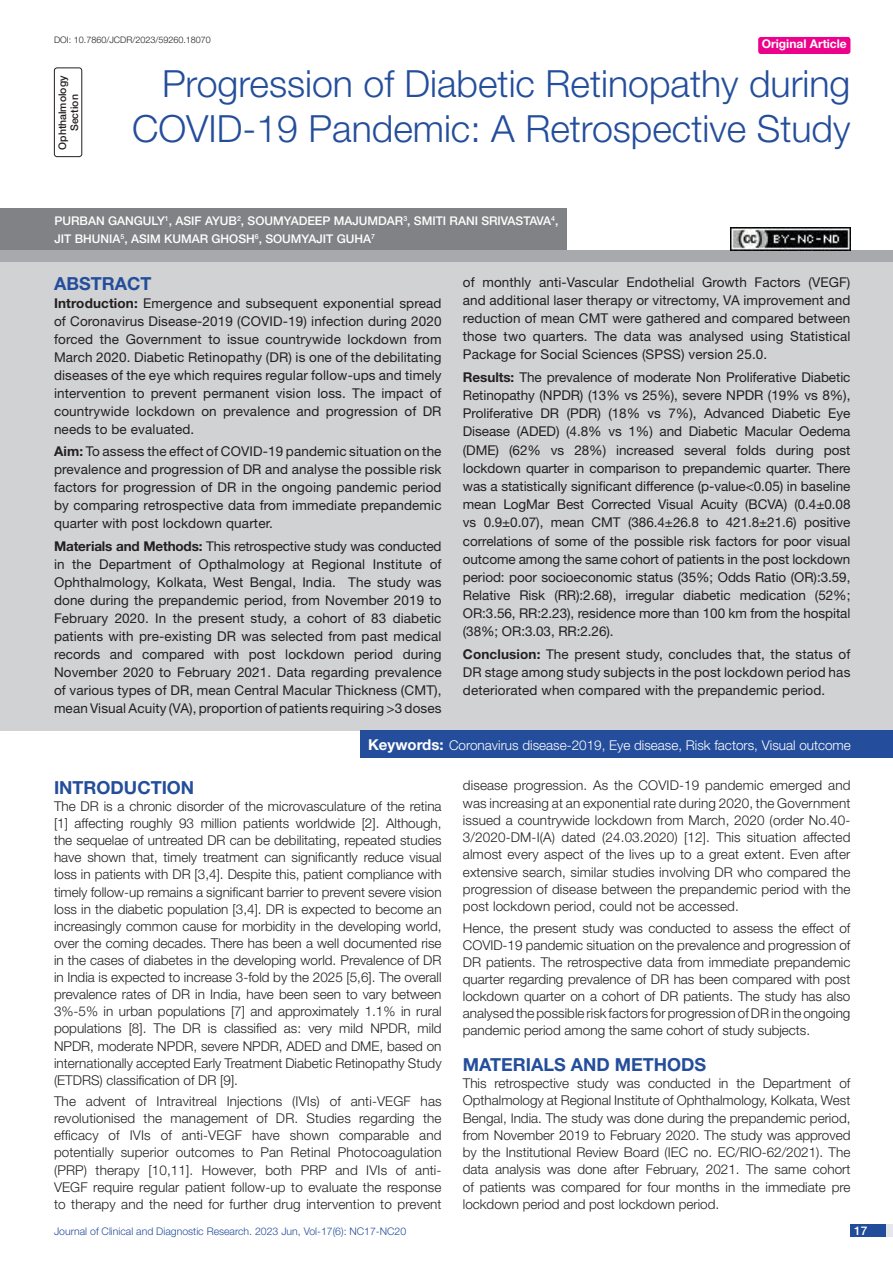
<style>
.page{position:relative;width:893px;height:1263px;background:#fff}
.page>*{position:absolute;margin:0;border:0;box-sizing:border-box;transform-origin:0 0}
.t1{font:300 37.5px/45px "Helvetica Neue";color:#244e9b;text-align:right}
.Heading{font:700 18px "Helvetica Neue";color:#244e9b}
.Abstract_head{font:700 18px "Helvetica Neue";color:#244e9b}
.Body_text{font:300 13.5px/17.1px "Helvetica Neue";color:#231f20;text-align:justify}
.Abstract_Text{font:13.5px/18px "Helvetica Neue";letter-spacing:.01em;color:#231f20;text-align:justify}
.Key_words{font:300 13.5px "Helvetica Neue";color:#fff}
.Author{font:500 12px/18.8px "Helvetica Neue";color:#fff}
.t2{font:700 12px "Helvetica Neue";color:#fff}
.t3{font:300 10.5px "Helvetica Neue";color:#244e9b}
.section{font:500 10.5px/12px "Helvetica Neue";color:#231f20;text-align:center}
.DOI{font:300 9px "Helvetica Neue";color:#231f20}
.s1{font-weight:700}
.s2{font-weight:700;font-size:15px}
</style>
<div class="page">
<div style="left:850px;top:1224px;width:43px;height:13px;background:#e6e7e9"></div>
<div style="left:850px;top:1224px;width:35px;height:13px;background:#214c99"></div>
<div style="left:758px;top:37px;width:92px;height:17px;background:#ed028c;border-radius:3px"></div>
<div style="left:54px;top:68px;width:28px;height:89px;border:1px solid #231f20;border-radius:3px"></div>
<div style="left:0;top:208px;width:566px;height:42px;background:#808285"></div>
<div style="left:0;top:250px;width:893px;height:12px;background:#a8a9ad"></div>
<div style="left:0;top:262px;width:893px;height:468px;background:#d1d2d4"></div>
<div style="left:360px;top:730px;width:533px;height:28px;background:#244e9b"></div>
<img style="left:730px;top:228px;width:120px;height:22px">
<p class="DOI" style="left:54px;top:35px;width:158px">DOI: 10.7860/JCDR/2023/59260.18070</p>
<p class="t2" style="left:762px;top:37px;width:87px">Original Article</p>
<p class="section" style="left:56px;top:150px;width:76px;rotate:-90deg">OPHTHALMOLOGY<br>SECTION</p>
<p class="t1" style="left:132px;top:60px;width:720px">Progression of Diabetic Retinopathy during<br>COVID-19 Pandemic: A Retrospective Study</p>
<p class="Author" style="left:54px;top:211px;width:506px">PURBAN GANG ULY<sup>1</sup>, ASIF AYUB<sup>2</sup>, SOUMYADEEP MAJUMDAR<sup>3</sup>, SMITI RANI SRIVASTAVA<sup>4</sup>,<br>JIT BHUNIA<sup>5</sup>, ASIM KUMAR GHOSH<sup>6</sup>, SOUMYAJIT GUHA<sup>7</sup></p>
<p class="Abstract_head" style="left:54px;top:273px;width:99px">ABSTRACT</p>
<p class="Abstract_Text" style="left:54px;top:294px;width:389px"><span class="s1">Introduction:</span> Emergence and subsequent exponential spread of Coronavirus Disease-2019 (COVID-19) infection during 2020 forced the Government to issue countrywide lockdown from March 2020. Diabetic Retinopathy (DR) is one of the debilitating diseases of the eye which requires regular follow-ups and timely intervention to prevent permanent vision loss. The impact of countrywide lockdown on prevalence and progression of DR needs to be evaluated.</p>
<p class="Abstract_Text" style="left:54px;top:442px;width:389px"><span class="s1">Aim:</span> To assess the effect of COVID-19 pandemic situation on the prevalence and progression of DR and analyse the possible risk factors for progression of DR in the ongoing pandemic period by comparing retrospective data from immediate prepandemic quarter with post lockdown quarter.</p>
<p class="Abstract_Text" style="left:54px;top:537px;width:389px"><span class="s1">Materials and Methods:</span> This retrospective study was conducted in the Department of Opthalmology at Regional Institute of Ophthalmology, Kolkata, West Bengal, India. The study was done during the prepandemic period, from November 2019 to February 2020. In the present study, a cohort of 83 diabetic patients with pre-existing DR was selected from past medical records and compared with post lockdown period during November 2020 to February 2021. Data regarding prevalence of various types of DR, mean Central Macular Thickness (CMT), mean Visual Acuity (VA), proportion of patients requiring &gt;3 doses</p>
<p class="Abstract_Text" style="left:463px;top:273px;width:389px">of monthly anti-Vascular Endothelial Growth Factors (VEGF) and additional laser therapy or vitrectomy, VA improvement and reduction of mean CMT were gathered and compared between those two quarters. The data was analysed using Statistical Package for Social Sciences (SPSS) version 25.0.</p>
<p class="Abstract_Text" style="left:463px;top:368px;width:389px"><span class="s1">Results:</span> The prevalence of moderate Non Proliferative Diabetic Retinopathy (NPDR) (13% vs 25%), severe NPDR (19% vs 8%), Proliferative DR (PDR) (18% vs 7%), Advanced Diabetic Eye Disease (ADED) (4.8% vs 1%) and Diabetic Macular Oedema (DME) (62% vs 28%) increased several folds during post lockdown quarter in comparison to prepandemic quarter. There was a statistically significant difference (p-value&lt;0.05) in baseline mean LogMar Best Corrected Visual Acuity (BCVA) (0.4±0.08 vs 0.9±0.07), mean CMT (386.4±26.8 to 421.8±21.6) positive correlations of some of the possible risk factors for poor visual outcome among the same cohort of patients in the post lockdown period: poor socioeconomic status (35%; Odds Ratio (OR):3.59, Relative Risk (RR):2.68), irregular diabetic medication (52%; OR:3.56, RR:2.23), residence more than 100 km from the hospital (38%; OR:3.03, RR:2.26).</p>
<p class="Abstract_Text" style="left:463px;top:645px;width:389px"><span class="s1">Conclusion:</span> The present study, concludes that, the status of DR stage among study subjects in the post lockdown period has deteriorated when compared with the prepandemic period.</p>
<p class="Key_words" style="left:368px;top:737px;width:484px"><span class="s2">Keywords:</span> Coronavirus disease-2019, Eye disease, Risk factors, Visual outcome</p>
<p class="Heading" style="left:54px;top:776px;width:142px">INTRODUCTION</p>
<p class="Body_text" style="left:54px;top:797px;width:389px">The DR is a chronic disorder of the microvasculature of the retina [1] affecting roughly 93 million patients worldwide [2]. Although, the sequelae of untreated DR can be debilitating, repeated studies have shown that, timely treatment can significantly reduce visual loss in patients with DR [3,4]. Despite this, patient compliance with timely follow‑up remains a significant barrier to prevent severe vision loss in the diabetic population [3,4]. DR is expected to become an increasingly common cause for morbidity in the developing world, over the coming decades. There has been a well documented rise in the cases of diabetes in the developing world. Prevalence of DR in India is expected to increase 3-fold by the 2025 [5,6]. The overall prevalence rates of DR in India, have been seen to vary between 3%-5% in urban populations [7] and approximately 1.1% in rural populations [8]. The DR is classified as: very mild NPDR, mild NPDR, moderate NPDR, severe NPDR, ADED and DME, based on internationally accepted Early Treatment Diabetic Retinopathy Study (ETDRS) classification of DR [9].</p>
<p class="Body_text" style="left:54px;top:1092px;width:389px">The advent of Intravitreal Injections (IVIs) of anti-VEGF has revolutionised the management of DR. Studies regarding the efficacy of IVIs of anti-VEGF have shown comparable and potentially superior outcomes to Pan Retinal Photocoagulation (PRP) therapy [10,11]. However, both PRP and IVIs of anti-VEGF require regular patient follow-up to evaluate the response to therapy and the need for further drug intervention to prevent</p>
<p class="Body_text" style="left:463px;top:777px;width:389px">disease progression. As the COVID-19 pandemic emerged and was increasing at an exponential rate during 2020, the Government issued a countrywide lockdown from March, 2020 (order No.40- 3/2020-DM-I(A) dated (24.03.2020) [12]. This situation affected almost every aspect of the lives up to a great extent. Even after extensive search, similar studies involving DR who compared the progression of disease between the prepandemic period with the post lockdown period, could not be accessed.</p>
<p class="Body_text" style="left:463px;top:919px;width:389px">Hence, the present study was conducted to assess the effect of COVID-19 pandemic situation on the prevalence and progression of DR patients. The retrospective data from immediate prepandemic quarter regarding prevalence of DR has been compared with post lockdown quarter on a cohort of DR patients. The study has also analysed the possible risk factors for progression of DR in the ongoing pandemic period among the same cohort of study subjects.</p>
<p class="Heading" style="left:463px;top:1053px;width:245px">MATERIALS AND METHODS</p>
<p class="Body_text" style="left:463px;top:1074px;width:389px">This retrospective study was conducted in the Department of Opthalmology at Regional Institute of Ophthalmology, Kolkata, West Bengal, India. The study was done during the prepandemic period, from November 2019 to February 2020. The study was approved by the Institutional Review Board (IEC no. EC/RIO-62/2021). The data analysis was done after February, 2021. The same cohort of patients was compared for four months in the immediate pre lockdown period and post lockdown period.</p>
<p class="t3" style="left:54px;top:1225px;width:354px">Journal of Clinical and Diagnostic Research. 2023 Jun, Vol-17(6): NC17-NC20</p>
<p class="Author" style="left:854px;top:1221px;width:15px">17</p>
</div>
